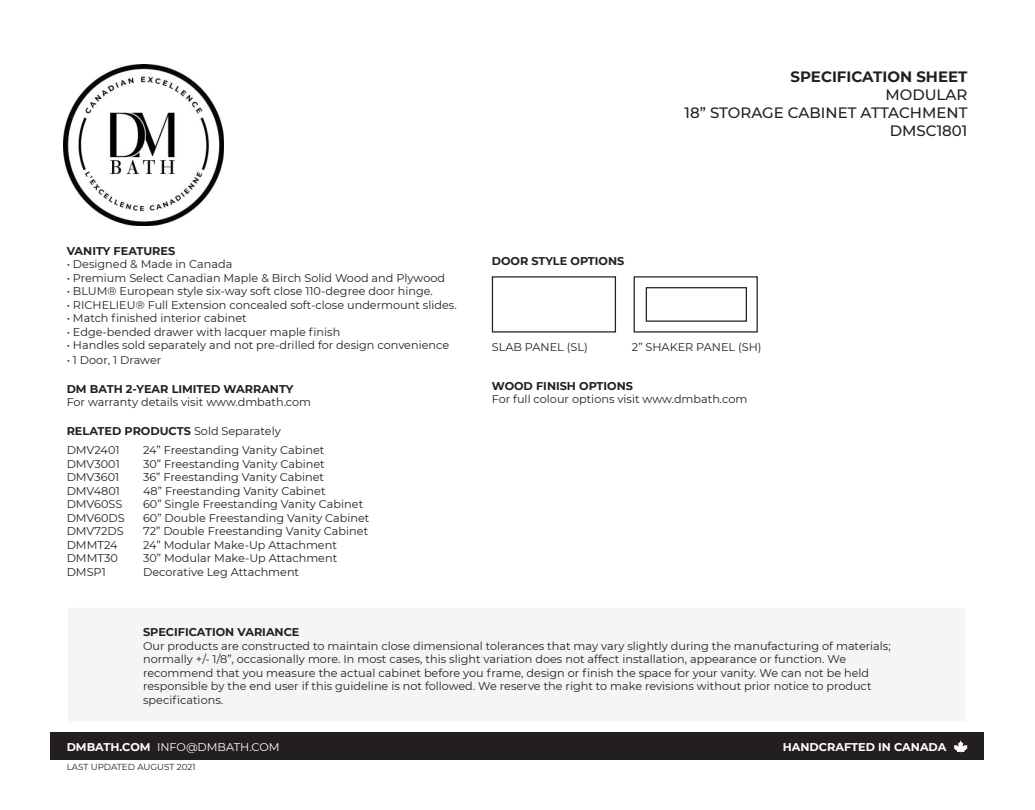
<style>
.page{position:relative;width:1035px;height:810px;background:#fff}
.page>*{position:absolute;margin:0;border:0;box-sizing:border-box;transform-origin:0 0}
.t1{font:500 15px/18px "Montserrat";color:#231f20;text-align:right}
.t2{font:700 15px "Montserrat";color:#231f20}
.t3{font:11.25px/13.5px "Montserrat";color:#231f20}
.t4{font:700 11.25px "Montserrat";color:#231f20}
.t5{font:11.25px "Montserrat";color:#fff}
.t6{font:700 11.25px "Montserrat";color:#fff}
.t7{font:8.75px "Montserrat";color:#231f20}
.s1{font-weight:400}
.s2{font-weight:700}
</style>
<div class="page">
<div style="left:50px;top:732px;width:934px;height:28px;background:#231f20"></div>
<svg style="left:954px;top:740px;width:13px;height:12px"></svg>
<div style="left:67px;top:607px;width:900px;height:116px;background:#f5f5f6"></div>
<div style="left:492px;top:276px;width:124px;height:57px;border:1px solid #231f20"></div>
<div style="left:634px;top:276px;width:124px;height:57px;border:1px solid #231f20"></div>
<div style="left:646px;top:287px;width:101px;height:35px;border:1px solid #231f20"></div>
<img style="left:63px;top:64px;width:160px;height:161px">
<h1 class="t2" style="left:791px;top:66px;width:178px">SPECIFICATION SHEET</h1>
<h1 class="t1" style="left:685px;top:85px;width:284px">MODULAR<br>18” STORAGE CABINET ATTACHMENT<br>DMSC1801</h1>
<p class="t4" style="left:67px;top:243px;width:110px">VANITY FEATURES</p>
<p class="t3" style="left:67px;top:257px;width:167px">• Designed &amp; Made in Canada</p>
<p class="t3" style="left:67px;top:271px;width:380px">• Premium Select Canadian Maple &amp; Birch Solid Wood and Plywood</p>
<p class="t3" style="left:67px;top:284px;width:368px">• BLUM® European style six-way soft close 110-degree door hinge.</p>
<p class="t3" style="left:67px;top:298px;width:392px">• RICHELIEU® Full Extension concealed soft-close undermount slides.</p>
<p class="t3" style="left:67px;top:311px;width:182px">• Match finished interior cabinet</p>
<p class="t3" style="left:67px;top:325px;width:275px">• Edge-bended drawer with lacquer maple finish</p>
<p class="t3" style="left:67px;top:338px;width:384px">• Handles sold separately and not pre-drilled for design convenience</p>
<p class="t3" style="left:67px;top:353px;width:96px">• 1 Door, 1 Drawer</p>
<p class="t4" style="left:67px;top:381px;width:228px">DM BATH 2-YEAR LIMITED WARRANTY</p>
<p class="t3" style="left:67px;top:395px;width:246px">For warranty details visit www.dmbath.com</p>
<p class="t4" style="left:67px;top:423px;width:216px">RELATED PRODUCTS <span class="s1">Sold Separately</span></p>
<p class="t3" style="left:67px;top:443px;width:60px">DMV2401<br>DMV3001<br>DMV3601<br>DMV4801<br>DMV60SS<br>DMV60DS<br>DMV72DS<br>DMMT24<br>DMMT30<br>DMSP1</p>
<p class="t3" style="left:143px;top:443px;width:228px">24” Freestanding Vanity Cabinet<br>30” Freestanding Vanity Cabinet<br>36” Freestanding Vanity Cabinet<br>48” Freestanding Vanity Cabinet<br>60” Single Freestanding Vanity Cabinet 60” Double Freestanding Vanity Cabinet 72” Double Freestanding Vanity Cabinet 24” Modular Make-Up Attachment<br>30” Modular Make-Up Attachment Decorative Leg Attachment</p>
<p class="t4" style="left:492px;top:253px;width:134px">DOOR STYLE OPTIONS</p>
<p class="t3" style="left:492px;top:340px;width:97px">SLAB PANEL (SL)</p>
<p class="t3" style="left:632px;top:340px;width:131px">2” SHAKER PANEL (SH)</p>
<p class="t4" style="left:492px;top:378px;width:143px">WOOD FINISH OPTIONS</p>
<p class="t3" style="left:492px;top:392px;width:257px">For full colour options visit www.dmbath.com</p>
<p class="t4" style="left:143px;top:624px;width:158px">SPECIFICATION VARIANCE</p>
<p class="t3" style="left:143px;top:639px;width:749px">Our products are constructed to maintain close dimensional tolerances that may vary slightly during the manufacturing of materials; normally +/- 1/8”, occasionally more. In most cases, this slight variation does not affect installation, appearance or function. We recommend that you measure the actual cabinet before you frame, design or finish the space for your vanity. We can not be held responsible by the end user if this guideline is not followed. We reserve the right to make revisions without prior notice to product specifications.</p>
<p class="t5" style="left:67px;top:739px;width:214px"><span class="s2">DMBATH.COM</span> INFO@DMBATH.COM</p>
<p class="t7" style="left:67px;top:761px;width:130px">LAST UPDATED AUGUST 2021</p>
<p class="t6" style="left:783px;top:739px;width:165px">HANDCRAFTED IN CANADA</p>
</div>
